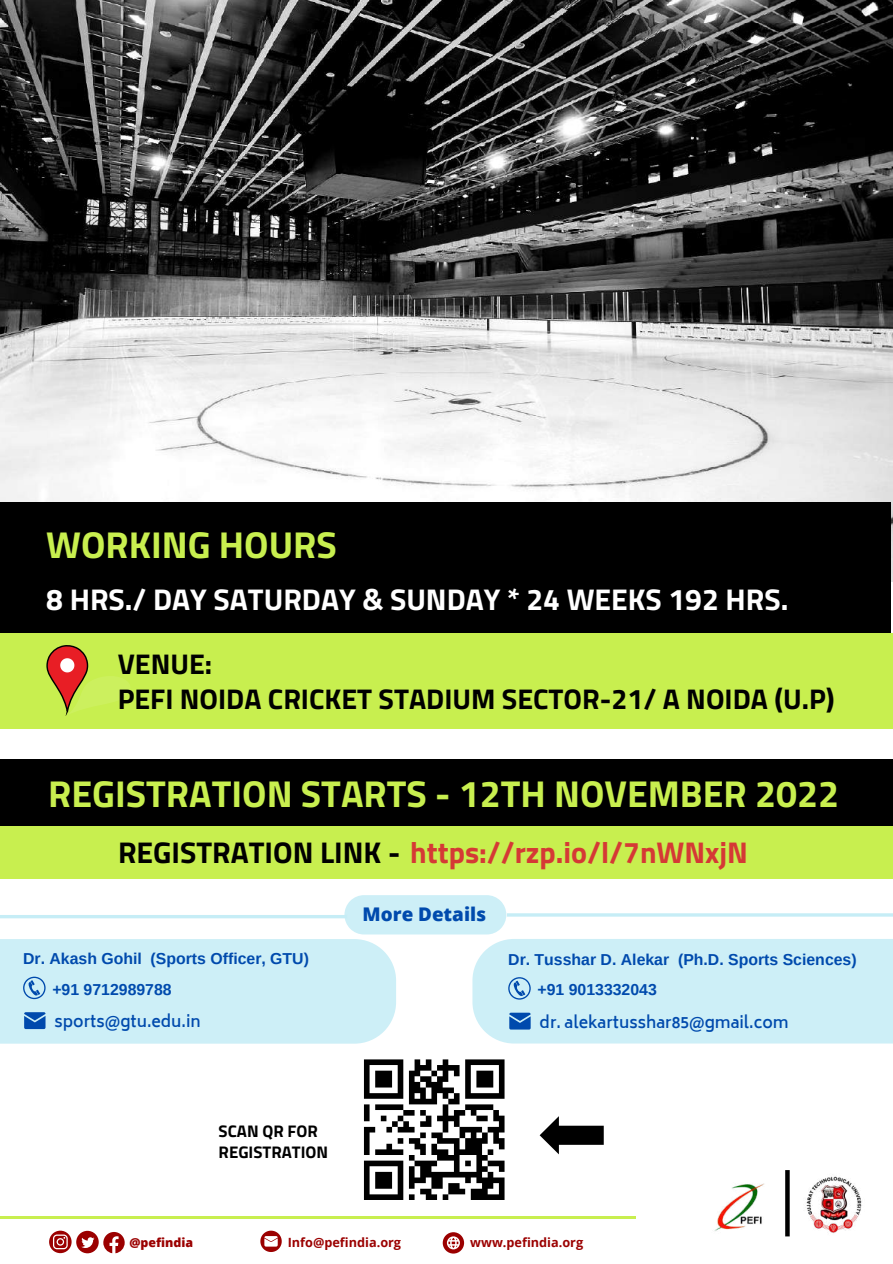
<style>
.page{position:relative;width:893px;height:1264px;background:#fff}
.page>*{position:absolute;margin:0;border:0;box-sizing:border-box;transform-origin:0 0}
.t1{font:700 37.5px "Titillium Web";color:#c8ef4f}
.t2{font:700 30px "Titillium Web";color:#d53935}
.t3{font:700 30px "Titillium Web";color:#fff}
.t4{font:700 28.5px/34.8px "Titillium Web";color:#000}
.t5{font:800 18.9px "Open Sans";color:#004aad}
.t6{font:700 16.8px/20.7px "Titillium Web";color:#000}
.t7{font:700 15.9px/30.3px "Arimo";color:#004aad}
.t8{font:600 15.9px "Biryani";color:#004aad}
.t9{font:700 12.75px "Open Sans";color:#9b0000}
.t10{font:800 12.45px "Open Sans";color:#9b0000}
.s1{color:#000}
</style>
<div class="page">
<img style="left:714px;top:1183px;width:50px;height:48px">
<img style="left:806px;top:1176px;width:56px;height:57px">
<svg style="left:785px;top:1170px;width:4px;height:66px"></svg>
<hr style="left:0;top:1216px;width:635px;height:2px;background:#c8ef4f">
<img style="left:0;top:0;width:892px;height:581px">
<div style="left:0;top:502px;width:890px;height:135px;background:#000"></div>
<div style="left:0;top:783px;width:892px;height:96px;background:#c8ef4f"></div>
<div style="left:0;top:759px;width:892px;height:66px;background:#000"></div>
<div style="left:364px;top:1059px;width:39px;height:6px;background:#000"></div>
<svg style="left:414px;top:1059px;width:6px;height:6px"></svg>
<div style="left:465px;top:1059px;width:39px;height:6px;background:#000"></div>
<div style="left:414px;top:1065px;width:17px;height:5px;background:#000"></div>
<div style="left:437px;top:1065px;width:22px;height:5px;background:#000"></div>
<div style="left:375px;top:1070px;width:17px;height:6px;background:#000"></div>
<div style="left:409px;top:1070px;width:11px;height:6px;background:#000"></div>
<svg style="left:426px;top:1059px;width:22px;height:17px"></svg>
<svg style="left:454px;top:1070px;width:5px;height:6px"></svg>
<div style="left:476px;top:1070px;width:17px;height:6px;background:#000"></div>
<div style="left:375px;top:1076px;width:17px;height:5px;background:#000"></div>
<svg style="left:409px;top:1076px;width:5px;height:5px"></svg>
<div style="left:420px;top:1076px;width:11px;height:5px;background:#000"></div>
<div style="left:437px;top:1076px;width:11px;height:5px;background:#000"></div>
<div style="left:476px;top:1076px;width:17px;height:5px;background:#000"></div>
<div style="left:375px;top:1081px;width:17px;height:6px;background:#000"></div>
<div style="left:409px;top:1081px;width:11px;height:6px;background:#000"></div>
<div style="left:426px;top:1081px;width:16px;height:6px;background:#000"></div>
<div style="left:476px;top:1081px;width:17px;height:6px;background:#000"></div>
<svg style="left:364px;top:1065px;width:5px;height:28px"></svg>
<svg style="left:397px;top:1065px;width:6px;height:28px"></svg>
<div style="left:409px;top:1087px;width:17px;height:6px;background:#000"></div>
<div style="left:431px;top:1087px;width:23px;height:6px;background:#000"></div>
<svg style="left:465px;top:1065px;width:6px;height:28px"></svg>
<svg style="left:499px;top:1065px;width:5px;height:28px"></svg>
<div style="left:364px;top:1093px;width:39px;height:5px;background:#000"></div>
<svg style="left:409px;top:1093px;width:5px;height:5px"></svg>
<svg style="left:420px;top:1093px;width:28px;height:5px"></svg>
<svg style="left:454px;top:1093px;width:5px;height:5px"></svg>
<div style="left:465px;top:1093px;width:39px;height:5px;background:#000"></div>
<div style="left:409px;top:1098px;width:28px;height:6px;background:#000"></div>
<div style="left:448px;top:1098px;width:11px;height:6px;background:#000"></div>
<div style="left:375px;top:1104px;width:28px;height:5px;background:#000"></div>
<div style="left:465px;top:1104px;width:28px;height:5px;background:#000"></div>
<div style="left:403px;top:1109px;width:11px;height:6px;background:#000"></div>
<div style="left:454px;top:1109px;width:11px;height:6px;background:#000"></div>
<svg style="left:471px;top:1109px;width:5px;height:6px"></svg>
<svg style="left:493px;top:1109px;width:6px;height:6px"></svg>
<svg style="left:364px;top:1104px;width:5px;height:17px"></svg>
<div style="left:437px;top:1115px;width:22px;height:6px;background:#000"></div>
<div style="left:476px;top:1115px;width:11px;height:6px;background:#000"></div>
<div style="left:493px;top:1115px;width:11px;height:6px;background:#000"></div>
<svg style="left:454px;top:1121px;width:5px;height:5px"></svg>
<svg style="left:499px;top:1121px;width:5px;height:5px"></svg>
<div style="left:364px;top:1126px;width:11px;height:6px;background:#000"></div>
<svg style="left:381px;top:1115px;width:28px;height:17px"></svg>
<div style="left:397px;top:1126px;width:17px;height:6px;background:#000"></div>
<div style="left:459px;top:1126px;width:23px;height:6px;background:#000"></div>
<div style="left:487px;top:1126px;width:17px;height:6px;background:#000"></div>
<svg style="left:471px;top:1132px;width:5px;height:6px"></svg>
<div style="left:409px;top:1138px;width:11px;height:5px;background:#000"></div>
<div style="left:437px;top:1138px;width:22px;height:5px;background:#000"></div>
<div style="left:465px;top:1138px;width:22px;height:5px;background:#000"></div>
<svg style="left:386px;top:1138px;width:17px;height:11px"></svg>
<div style="left:414px;top:1143px;width:12px;height:6px;background:#000"></div>
<svg style="left:454px;top:1132px;width:11px;height:17px"></svg>
<div style="left:465px;top:1143px;width:17px;height:6px;background:#000"></div>
<svg style="left:364px;top:1132px;width:5px;height:22px"></svg>
<div style="left:375px;top:1149px;width:28px;height:5px;background:#000"></div>
<svg style="left:420px;top:1104px;width:28px;height:50px"></svg>
<div style="left:431px;top:1149px;width:17px;height:5px;background:#000"></div>
<div style="left:454px;top:1149px;width:28px;height:5px;background:#000"></div>
<svg style="left:482px;top:1132px;width:22px;height:22px"></svg>
<svg style="left:409px;top:1155px;width:5px;height:5px"></svg>
<div style="left:437px;top:1154px;width:22px;height:6px;background:#000"></div>
<div style="left:476px;top:1154px;width:11px;height:6px;background:#000"></div>
<div style="left:364px;top:1160px;width:39px;height:6px;background:#000"></div>
<div style="left:414px;top:1160px;width:23px;height:6px;background:#000"></div>
<div style="left:487px;top:1160px;width:17px;height:6px;background:#000"></div>
<div style="left:420px;top:1166px;width:11px;height:5px;background:#000"></div>
<svg style="left:454px;top:1160px;width:5px;height:11px"></svg>
<svg style="left:499px;top:1166px;width:5px;height:5px"></svg>
<div style="left:375px;top:1171px;width:17px;height:6px;background:#000"></div>
<svg style="left:409px;top:1166px;width:5px;height:11px"></svg>
<div style="left:420px;top:1171px;width:62px;height:6px;background:#000"></div>
<div style="left:375px;top:1177px;width:17px;height:6px;background:#000"></div>
<div style="left:409px;top:1177px;width:17px;height:6px;background:#000"></div>
<div style="left:431px;top:1177px;width:11px;height:6px;background:#000"></div>
<svg style="left:465px;top:1160px;width:28px;height:23px"></svg>
<div style="left:476px;top:1177px;width:28px;height:6px;background:#000"></div>
<div style="left:375px;top:1183px;width:17px;height:5px;background:#000"></div>
<svg style="left:409px;top:1183px;width:5px;height:5px"></svg>
<div style="left:431px;top:1183px;width:11px;height:5px;background:#000"></div>
<div style="left:448px;top:1183px;width:11px;height:5px;background:#000"></div>
<div style="left:482px;top:1183px;width:11px;height:5px;background:#000"></div>
<svg style="left:364px;top:1166px;width:5px;height:28px"></svg>
<svg style="left:397px;top:1166px;width:6px;height:28px"></svg>
<div style="left:420px;top:1188px;width:11px;height:6px;background:#000"></div>
<div style="left:448px;top:1188px;width:17px;height:6px;background:#000"></div>
<div style="left:471px;top:1188px;width:16px;height:6px;background:#000"></div>
<svg style="left:499px;top:1183px;width:5px;height:11px"></svg>
<div style="left:364px;top:1194px;width:39px;height:5px;background:#000"></div>
<svg style="left:409px;top:1194px;width:5px;height:5px"></svg>
<div style="left:426px;top:1194px;width:11px;height:5px;background:#000"></div>
<svg style="left:442px;top:1194px;width:6px;height:5px"></svg>
<div style="left:471px;top:1194px;width:33px;height:5px;background:#000"></div>
<svg style="left:539px;top:1116px;width:64px;height:38px"></svg>
<div style="left:0;top:633px;width:892px;height:96px;background:#c8ef4f"></div>
<svg style="left:46px;top:645px;width:84px;height:70px"></svg>
<svg style="left:49px;top:1230px;width:76px;height:23px"></svg>
<svg style="left:442px;top:1232px;width:22px;height:21px"></svg>
<svg style="left:260px;top:1230px;width:22px;height:21px"></svg>
<svg style="left:0;top:895px;width:892px;height:148px"></svg>
<hr style="left:507px;top:913px;width:385px;height:3px;background:#c6edf6">
<hr style="left:0;top:915px;width:347px;height:3px;background:#c6edf6">
<h1 class="t1" style="left:46px;top:515px;width:292px">WORKING HOURS</h1>
<h2 class="t3" style="left:46px;top:575px;width:743px">8 HRS./ DAY SATURDAY &amp; SUNDAY * 24 WEEKS 192 HRS.</h2>
<h3 class="t4" style="left:118px;top:646px;width:718px">VENUE:<br>PEFI NOIDA CRICKET STADIUM SECTOR-21/ A NOIDA (U.P)</h3>
<h1 class="t1" style="left:48px;top:764px;width:792px">REGISTRATION STARTS - 12TH NOVEMBER 2022</h1>
<h2 class="t2" style="left:118px;top:828px;width:631px"><span class="s1">REGISTRATION LINK -</span> https://rzp.io/l/7nWNxjN</h2>
<p class="t7" style="left:52px;top:943px;width:258px;text-indent:-29px">Dr. Akash Gohil (Sports Officer, GTU) +91 9712989788</p>
<p class="t8" style="left:54px;top:1012px;width:148px">sports@gtu.edu.in</p>
<p class="t5" style="left:362px;top:900px;width:125px">More Details</p>
<p class="t7" style="left:537px;top:944px;width:320px;text-indent:-29px">Dr. Tusshar D. Alekar (Ph.D. Sports Sciences) +91 9013332043</p>
<p class="t8" style="left:539px;top:1012px;width:250px">dr. alekartusshar85@gmail.com</p>
<p class="t6" style="left:218px;top:1120px;width:111px">SCAN QR FOR<br>REGISTRATION</p>
<p class="t10" style="left:129px;top:1233px;width:65px">@pefindia</p>
<p class="t9" style="left:287px;top:1233px;width:115px">Info@pefindia.org</p>
<p class="t9" style="left:470px;top:1233px;width:114px">www.pefindia.org</p>
</div>
